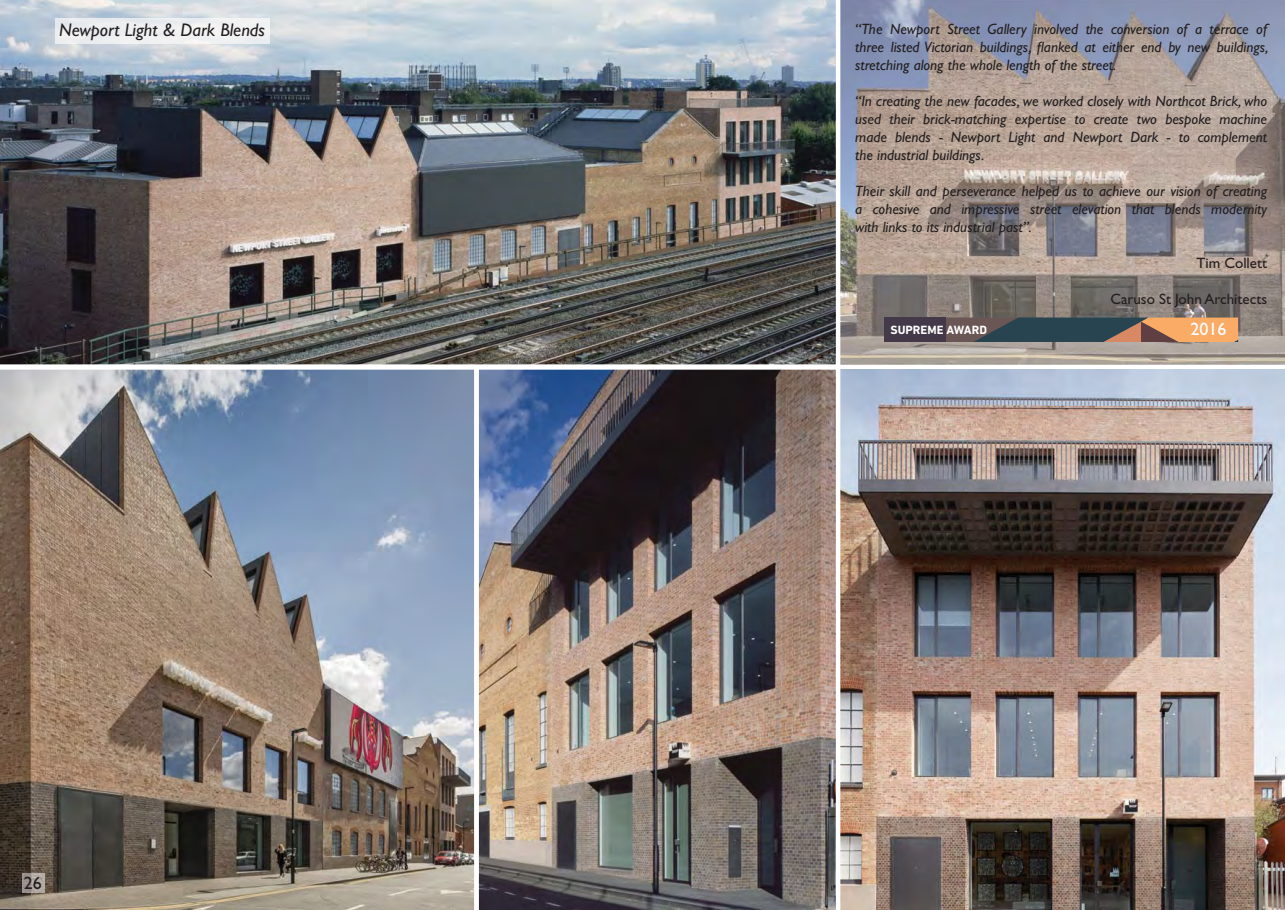
<style>
.page{position:relative;width:1285px;height:910px;background:#fff}
.page>*{position:absolute;margin:0;border:0;box-sizing:border-box;transform-origin:0 0}
.t1{font:italic 18.3px "Gill Sans";color:#231f20}
.t2{font:18px "Gill Sans";color:#fff}
.t3{font:18px "Gill Sans";color:#231f20}
.t4{font:italic 15px/18px "Gill Sans";color:#231f20;text-align:justify}
.t5{font:15px "Gill Sans";color:#231f20}
.t6{font:700 12.15px "DIN Next LT Pro";color:#fff}
</style>
<div class="page">
<img style="left:0;top:369px;width:474px;height:541px">
<img style="left:840px;top:370px;width:444px;height:540px">
<img style="left:840px;top:0;width:444px;height:364px">
<img style="left:474px;top:369px;width:362px;height:541px">
<img style="left:22px;top:873px;width:22px;height:19px">
<img style="left:0;top:0;width:836px;height:365px">
<img style="left:56px;top:18px;width:213px;height:26px">
<svg style="left:945px;top:318px;width:292px;height:24px;background:#786657"></svg>
<div style="left:884px;top:318px;width:61px;height:24px;background:#433948"></div>
<p class="t1" style="left:59px;top:24px;width:207px">Newport Light &amp; Dark Blends</p>
<p class="t3" style="left:24px;top:876px;width:19px">26</p>
<p class="t4" style="left:855px;top:21px;width:415px">“The Newport Street Gallery involved the conversion of a terrace of three listed Victorian buildings, flanked at either end by new buildings, stretching along the whole length of the street.</p>
<p class="t4" style="left:855px;top:93px;width:413px">“In creating the new facades, we worked closely with Northcot Brick, who used their brick-matching expertise to create two bespoke machine made blends - Newport Light and Newport Dark - to complement the industrial buildings.</p>
<p class="t4" style="left:855px;top:183px;width:413px">Their skill and perseverance helped us to achieve our vision of creating a cohesive and impressive street elevation that blends modernity with links to its industrial past”.</p>
<p class="t5" style="left:1196px;top:257px;width:72px">Tim Collett</p>
<p class="t5" style="left:1110px;top:293px;width:158px">Caruso St John Architects</p>
<p class="t6" style="left:890px;top:323px;width:98px">SUPREME AWARD</p>
<p class="t2" style="left:1190px;top:323px;width:37px">2016</p>
</div>
